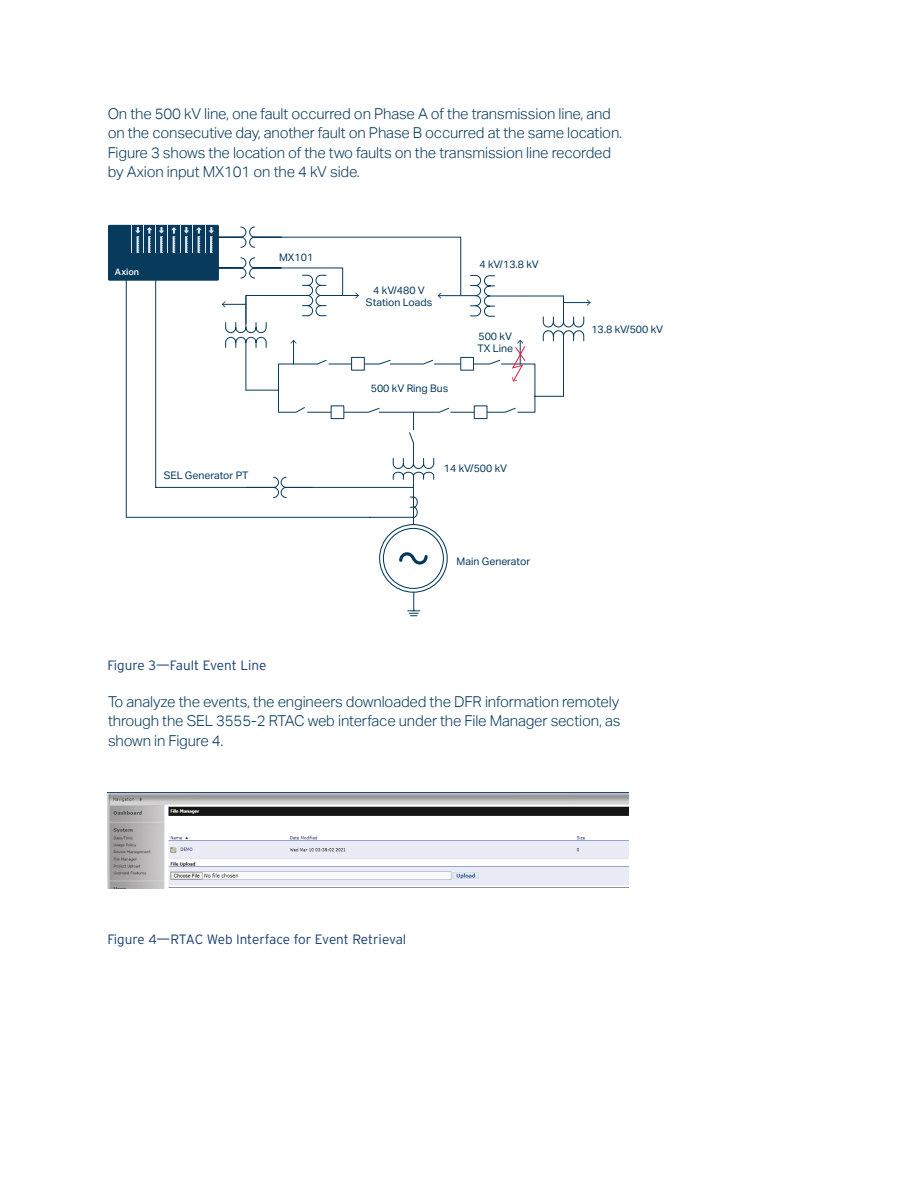
<style>
.page{position:relative;width:918px;height:1188px;background:#fff}
.page>*{position:absolute;margin:0;border:0;box-sizing:border-box;transform-origin:0 0}
.t1{font:300 15px/19.5px "Aktiv Grotesk";letter-spacing:-.01em;color:#083a5c}
.t2{font:300 13.5px "Interstate Poly";letter-spacing:-.005em;color:#163d6f}
.t3{font:10.5px/12.6px "Aktiv Grotesk";color:#083a5c;text-align:center}
.t4{font:500 9px "Aktiv Grotesk";letter-spacing:.005em;color:#fff}
</style>
<div class="page">
<svg style="left:126px;top:281px;width:459px;height:335px"></svg>
<svg style="left:245px;top:340px;width:319px;height:73px"></svg>
<div style="left:108px;top:225px;width:111px;height:56px;background:#083a5c;border-radius:2px"></div>
<svg style="left:131px;top:225px;width:460px;height:99px"></svg>
<div style="left:383px;top:528px;width:61px;height:61px;border:1px solid #00395c;border-radius:50%"></div>
<svg style="left:399px;top:552px;width:29px;height:13px"></svg>
<div style="left:379px;top:524px;width:69px;height:69px;border:1px solid #00395c;border-radius:50%"></div>
<img style="left:108px;top:793px;width:520px;height:95px">
<p class="t1" style="left:108px;top:104px;width:516px">On the 500 kV line, one fault occurred on Phase A of the transmission line, and on the consecutive day, another fault on Phase B occurred at the same location.<br>Figure 3 shows the location of the two faults on the transmission line recorded by Axion input MX101 on the 4 kV side.</p>
<p class="t4" style="left:115px;top:266px;width:26px">Axion</p>
<p class="t3" style="left:279px;top:252px;width:36px">MX101</p>
<p class="t3" style="left:164px;top:470px;width:86px">SEL Generator PT</p>
<p class="t2" style="left:107px;top:656px;width:161px">Figure 3—Fault Event Line</p>
<p class="t3" style="left:366px;top:284px;width:68px">4 kV/480 V<br>Station Loads</p>
<p class="t3" style="left:371px;top:382px;width:79px">500 kV Ring Bus</p>
<p class="t3" style="left:480px;top:259px;width:61px">4 kV/13.8 kV</p>
<p class="t3" style="left:477px;top:331px;width:37px;text-align:left">500 kV<br>TX Line</p>
<p class="t3" style="left:444px;top:463px;width:65px">14 kV/500 kV</p>
<p class="t3" style="left:457px;top:556px;width:75px">Main Generator</p>
<p class="t3" style="left:591px;top:323px;width:73px">13.8 kV/500 kV</p>
<p class="t1" style="left:108px;top:692px;width:514px;text-align:justify">To analyze the events, the engineers downloaded the DFR information remotely through the SEL 3555-2 RTAC web interface under the File Manager section, as shown in Figure 4.</p>
<p class="t2" style="left:107px;top:930px;width:300px">Figure 4—RTAC Web Interface for Event Retrieval</p>
</div>
